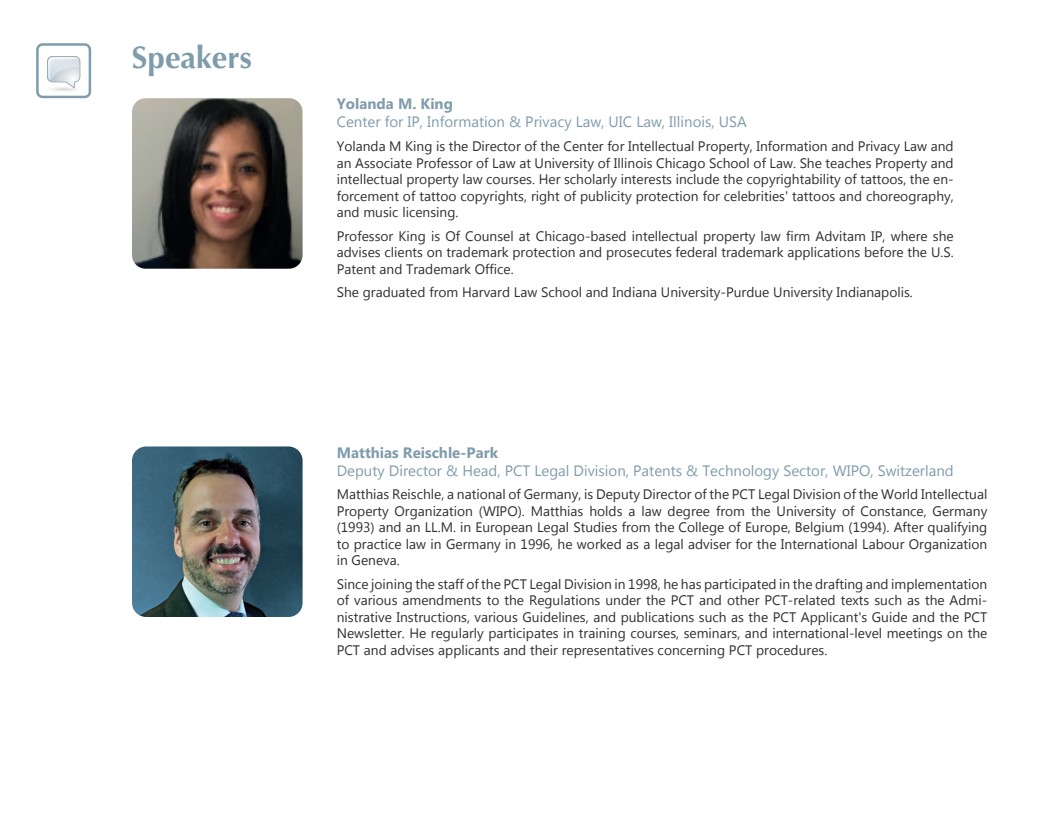
<style>
.page{position:relative;width:1053px;height:815px;background:#fff}
.page>*{position:absolute;margin:0;border:0;box-sizing:border-box;transform-origin:0 0}
.t1{font:700 31.25px "Optima";color:#7f9cac}
.t2{font:15px "Microsoft Tai Le";color:#7f9cac}
.t3{font:700 15px "Microsoft Tai Le";color:#7f9cac}
.t4{font:13.75px/16.5px "Microsoft Tai Le";color:#312f30;text-align:justify}
</style>
<div class="page">
<div style="left:36px;top:43px;width:55px;height:55px;border:2px solid #7f9cac;border-radius:5px"></div>
<svg style="left:47px;top:56px;width:33px;height:33px"></svg>
<img style="left:78px;top:57px;width:1px;height:23px">
<img style="left:48px;top:57px;width:30px;height:23px">
<img style="left:132px;top:446px;width:170px;height:171px">
<img style="left:132px;top:98px;width:170px;height:171px">
<h1 class="t1" style="left:132px;top:39px;width:121px">Speakers</h1>
<p class="t3" style="left:337px;top:96px;width:118px">Yolanda M. King</p>
<p class="t2" style="left:337px;top:114px;width:411px">Center for IP, Information &amp; Privacy Law, UIC Law, Illinois, USA</p>
<p class="t4" style="left:337px;top:139px;width:618px">Yolanda M King is the Director of the Center for Intellectual Property, Information and Privacy Law and an Associate Professor of Law at University of Illinois Chicago School of Law. She teaches Property and intellectual property law courses. Her scholarly interests include the copyrightability of tattoos, the en&shy;forcement of tattoo copyrights, right of publicity protection for celebrities' tattoos and choreography, and music licensing.</p>
<p class="t4" style="left:337px;top:228px;width:618px">Professor King is Of Counsel at Chicago-based intellectual property law firm Advitam IP, where she advises clients on trademark protection and prosecutes federal trademark applications before the U.S.<br>Patent and Trademark Office.</p>
<p class="t4" style="left:337px;top:285px;width:577px">She graduated from Harvard Law School and Indiana University-Purdue University Indianapolis.</p>
<p class="t3" style="left:337px;top:444px;width:163px">Matthias Reischle-Park</p>
<p class="t2" style="left:337px;top:462px;width:618px">Deputy Director &amp; Head, PCT Legal Division, Patents &amp; Technology Sector, WIPO, Switzerland</p>
<p class="t4" style="left:337px;top:487px;width:652px">Matthias Reischle, a national of Germany, is Deputy Director of the PCT Legal Division of the World Intellectual Property Organization (WIPO). Matthias holds a law degree from the University of Constance, Germany (1993) and an LL.M. in European Legal Studies from the College of Europe, Belgium (1994). After qualifying to practice law in Germany in 1996, he worked as a legal adviser for the International Labour Organization in Geneva.</p>
<p class="t4" style="left:337px;top:577px;width:652px">Since joining the staff of the PCT Legal Division in 1998, he has participated in the drafting and implementation of various amendments to the Regulations under the PCT and other PCT-related texts such as the Admi&shy;nistrative Instructions, various Guidelines, and publications such as the PCT Applicant's Guide and the PCT Newsletter. He regularly participates in training courses, seminars, and international-level meetings on the PCT and advises applicants and their representatives concerning PCT procedures.</p>
</div>
